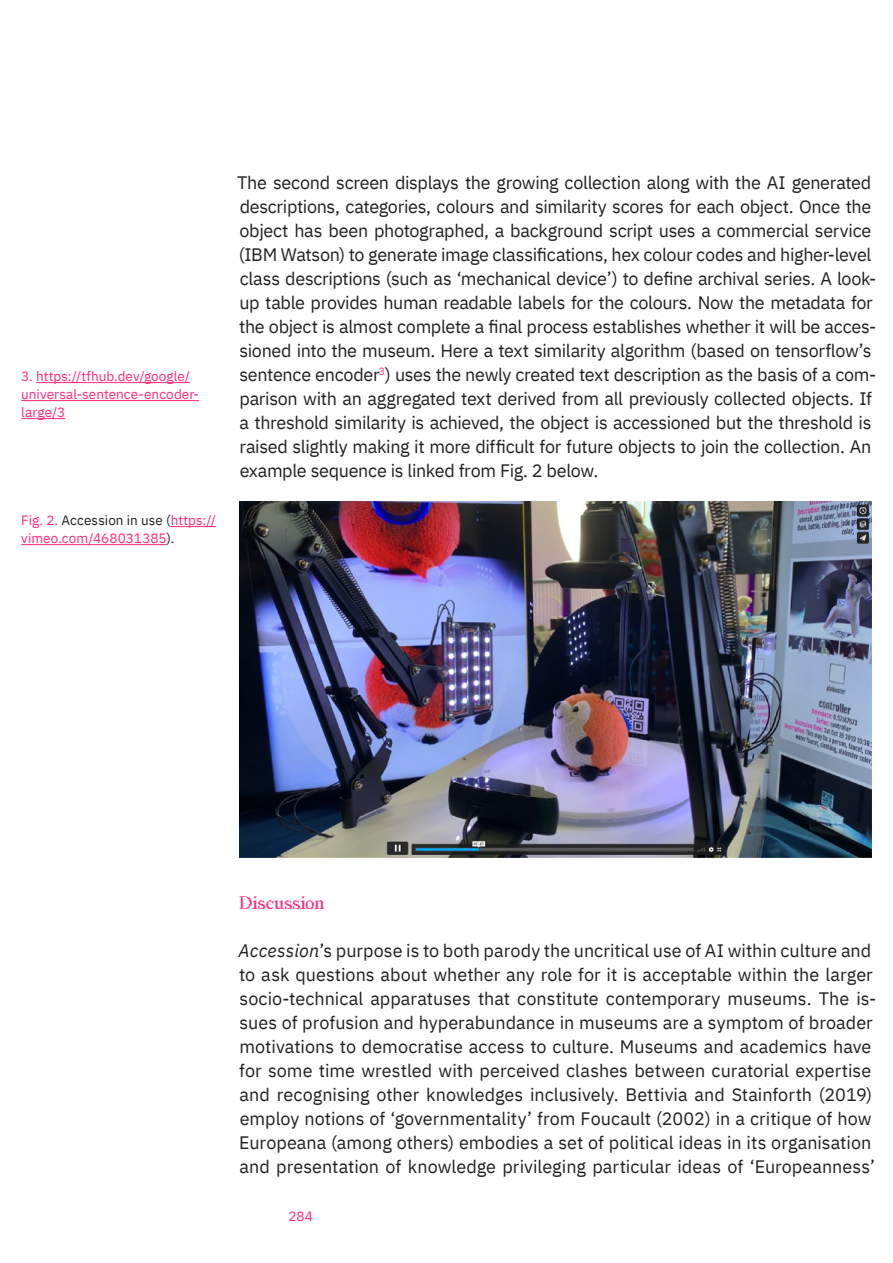
<style>
.page{position:relative;width:893px;height:1263px;background:#fff}
.page>*{position:absolute;margin:0;border:0;box-sizing:border-box;transform-origin:0 0}
.Text{font:18px/24px "IBM Plex Sans";letter-spacing:-.01em;color:#231f20}
.Subtitles{font:18px "Redaction 35";color:#ff287a}
.Notes{font:13.5px/18px "IBM Plex Sans";letter-spacing:.005em;color:#ff287a}
.s1{color:#231f20}
.s2{font-style:italic}
</style>
<div class="page">
<img style="left:239px;top:501px;width:633px;height:356px">
<hr style="left:36px;top:382px;width:154px;height:1px;background:#ff287a">
<hr style="left:21px;top:400px;width:178px;height:1px;background:#ff287a">
<hr style="left:21px;top:418px;width:44px;height:1px;background:#ff287a">
<hr style="left:171px;top:526px;width:45px;height:1px;background:#ff287a">
<hr style="left:21px;top:544px;width:146px;height:1px;background:#ff287a">
<p class="Notes" style="left:21px;top:366px;width:179px">3. https://tfhub.dev/google/ universal-sentence-encoder&shy;large/3</p>
<p class="Notes" style="left:21px;top:510px;width:196px">Fig. 2. <span class="s1">Accession in use (</span>https:// vimeo.com/468031385<span class="s1">).</span></p>
<p class="Text" style="left:237px;top:169px;width:641px">The second screen displays the growing collection along with the AI generated descriptions, categories, colours and similarity scores for each object. Once the object has been photographed, a background script uses a commercial service (IBM Watson) to generate image classifications, hex colour codes and higher-level class descriptions (such as ‘mechanical device’) to define archival series. A look&shy;up table provides human readable labels for the colours. Now the metadata for the object is almost complete a final process establishes whether it will be acces&shy;sioned into the museum. Here a text similarity algorithm (based on tensorflow’s sentence encoder<sup>3</sup>) uses the newly created text description as the basis of a com&shy;parison with an aggregated text derived from all previously collected objects. If a threshold similarity is achieved, the object is accessioned but the threshold is raised slightly making it more difficult for future objects to join the collection. An example sequence is linked from Fig. 2 below.</p>
<p class="Subtitles" style="left:239px;top:892px;width:87px">Discussion</p>
<p class="Text" style="left:239px;top:937px;width:639px"><span class="s2">Accession</span>’s purpose is to both parody the uncritical use of AI within culture and to ask questions about whether any role for it is acceptable within the larger socio-technical apparatuses that constitute contemporary museums. The is&shy;sues of profusion and hyperabundance in museums are a symptom of broader motivations to democratise access to culture. Museums and academics have for some time wrestled with perceived clashes between curatorial expertise and recognising other knowledges inclusively. Bettivia and Stainforth (2019) employ notions of ‘governmentality’ from Foucault (2002) in a critique of how Europeana (among others) embodies a set of political ideas in its organisation and presentation of knowledge privileging particular ideas of ‘Europeanness’</p>
<p class="Notes" style="left:288px;top:1206px;width:26px">284</p>
</div>
